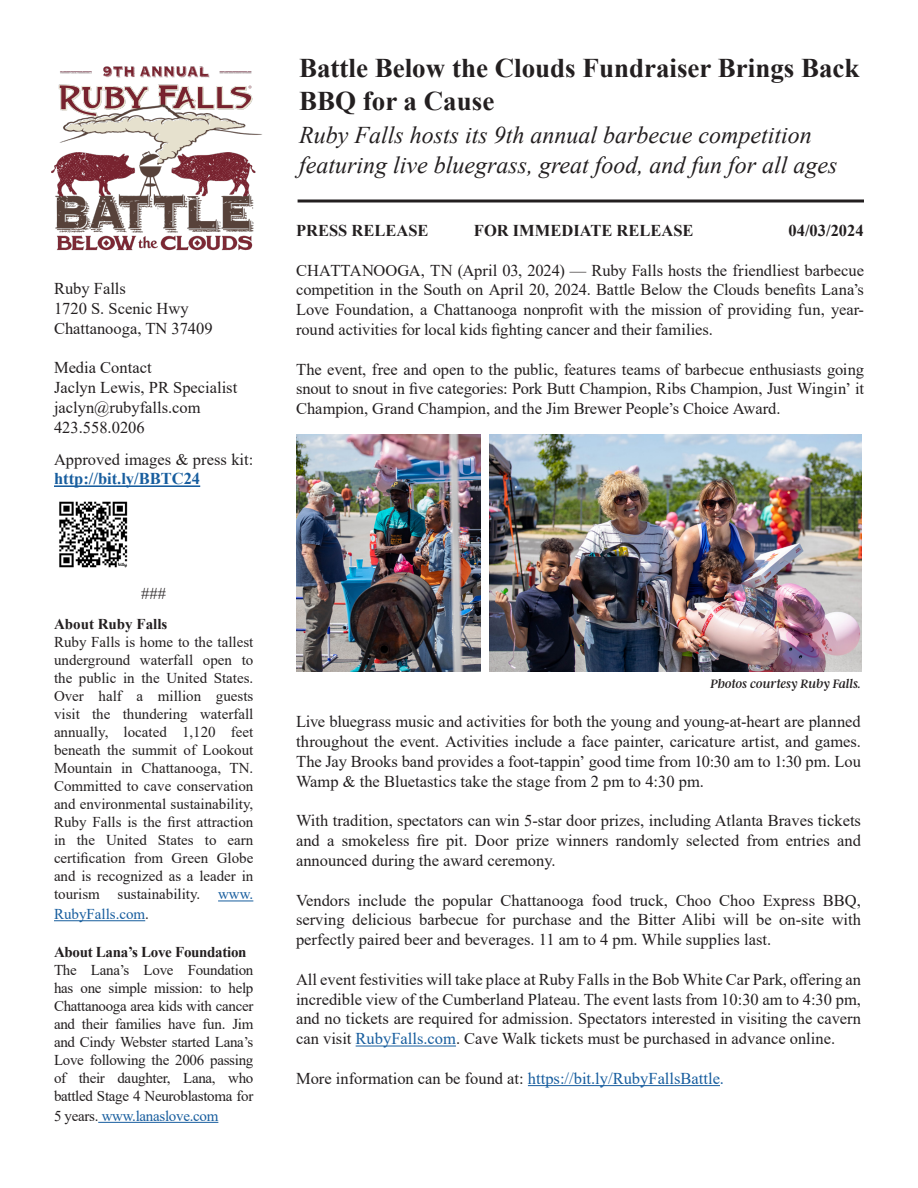
<style>
.page{position:relative;width:918px;height:1188px;background:#fff}
.page>*{position:absolute;margin:0;border:0;box-sizing:border-box;transform-origin:0 0}
.t1{font:700 27px/32.4px "Times New Roman";color:#231f20}
.t2{font:italic 24px/30px "Times New Roman";color:#231f20}
.t3{font:16.5px/19.8px "Times New Roman";color:#231f20;text-align:justify}
.t4{font:16.5px "Times New Roman";color:#175d9e}
.t5{font:700 16.5px "Times New Roman";color:#231f20}
.t6{font:15px/18px "Times New Roman";letter-spacing:-.01em;color:#231f20;text-align:justify}
.t7{font:700 15px "Times New Roman";letter-spacing:-.02em;color:#231f20}
.t8{font:15px "Times New Roman";letter-spacing:-.02em;color:#175d9e}
.t9{font:700 15px "Times New Roman";color:#231f20}
.t10{font:15px "Times New Roman";color:#175d9e}
.t11{font:italic 13.5px "Argent CF";letter-spacing:-.015em;color:#231f20}
.s1{font-weight:700;color:#175d9e}
.s2{color:#175d9e}
.s3{color:#231f20}
</style>
<div class="page">
<hr style="left:54px;top:485px;width:146px;height:2px;background:#175d9e">
<hr style="left:218px;top:901px;width:35px;height:1px;background:#175d9e">
<hr style="left:54px;top:920px;width:91px;height:1px;background:#175d9e">
<hr style="left:98px;top:1122px;width:120px;height:1px;background:#175d9e">
<hr style="left:298px;top:200px;width:566px;height:2px;background:#231f20">
<hr style="left:356px;top:1046px;width:100px;height:1px;background:#175d9e">
<hr style="left:528px;top:1085px;width:192px;height:1px;background:#175d9e">
<img style="left:51px;top:66px;width:211px;height:185px">
<img style="left:490px;top:434px;width:371px;height:238px">
<img style="left:59px;top:501px;width:69px;height:67px">
<img style="left:296px;top:434px;width:185px;height:238px">
<p class="t3" style="left:54px;top:278px;width:73px">Ruby Falls</p>
<p class="t3" style="left:54px;top:298px;width:136px">1720 S. Scenic Hwy</p>
<p class="t3" style="left:54px;top:318px;width:160px">Chattanooga, TN 37409</p>
<p class="t3" style="left:54px;top:357px;width:99px">Media Contact</p>
<p class="t3" style="left:54px;top:377px;width:185px">Jaclyn Lewis, PR Specialist</p>
<p class="t3" style="left:54px;top:397px;width:148px">jaclyn@rubyfalls.com</p>
<p class="t3" style="left:54px;top:417px;width:92px">423.558.0206</p>
<p class="t3" style="left:54px;top:449px;width:201px">Approved images &amp; press kit: <span class="s1">http://bit.ly/BBTC24</span></p>
<p class="t3" style="left:141px;top:583px;width:26px">###</p>
<p class="t9" style="left:54px;top:613px;width:115px">About Ruby Falls</p>
<p class="t6" style="left:54px;top:633px;width:201px">Ruby Falls is home to the tallest underground waterfall open to the public in the United States.<br>Over half a million guests visit the thundering waterfall annually, located 1,120 feet beneath the summit of Lookout Mountain in Chattanooga, TN.<br>Committed to cave conservation and environmental sustainability, Ruby Falls is the first attraction in the United States to earn certification from Green Globe and is recognized as a leader in tourism sustainability. <span class="s2">www.</span></p>
<p class="t10" style="left:54px;top:904px;width:96px">RubyFalls.com<span class="s3">.</span></p>
<p class="t7" style="left:54px;top:941px;width:194px">About Lana’s Love Foundation</p>
<p class="t6" style="left:54px;top:960px;width:201px">The Lana’s Love Foundation has one simple mission: to help Chattanooga area kids with cancer and their families have fun. Jim and Cindy Webster started Lana’s Love following the 2006 passing of their daughter, Lana, who battled Stage 4 Neuroblastoma for</p>
<p class="t8" style="left:54px;top:1105px;width:166px"><span class="s3">5 years.</span> www.lanaslove.com</p>
<p class="t1" style="left:299px;top:51px;width:562px">Battle Below the Clouds Fundraiser Brings Back<br>BBQ for a Cause</p>
<p class="t2" style="left:299px;top:119px;width:540px">Ruby Falls hosts its 9th annual barbecue competition featuring live bluegrass, great food, and fun for all ages</p>
<p class="t5" style="left:296px;top:219px;width:134px">PRESS RELEASE</p>
<p class="t5" style="left:474px;top:219px;width:221px">FOR IMMEDIATE RELEASE</p>
<p class="t5" style="left:789px;top:219px;width:77px">04/03/2024</p>
<p class="t3" style="left:296px;top:260px;width:569px">CHATTANOOGA, TN (April 03, 2024) — Ruby Falls hosts the friendliest barbecue competition in the South on April 20, 2024. Battle Below the Clouds benefits Lana’s Love Foundation, a Chattanooga nonprofit with the mission of providing fun, year&shy;round activities for local kids fighting cancer and their families.</p>
<p class="t3" style="left:296px;top:359px;width:570px">The event, free and open to the public, features teams of barbecue enthusiasts going snout to snout in five categories: Pork Butt Champion, Ribs Champion, Just Wingin’ it Champion, Grand Champion, and the Jim Brewer People’s Choice Award.</p>
<p class="t11" style="left:710px;top:677px;width:152px">Photos courtesy Ruby Falls.</p>
<p class="t3" style="left:296px;top:711px;width:566px">Live bluegrass music and activities for both the young and young-at-heart are planned throughout the event. Activities include a face painter, caricature artist, and games.<br>The Jay Brooks band provides a foot-tappin’ good time from 10:30 am to 1:30 pm. Lou Wamp &amp; the Bluetastics take the stage from 2 pm to 4:30 pm.</p>
<p class="t3" style="left:296px;top:810px;width:566px">With tradition, spectators can win 5-star door prizes, including Atlanta Braves tickets and a smokeless fire pit. Door prize winners randomly selected from entries and announced during the award ceremony.</p>
<p class="t3" style="left:296px;top:890px;width:566px">Vendors include the popular Chattanooga food truck, Choo Choo Express BBQ, serving delicious barbecue for purchase and the Bitter Alibi will be on-site with perfectly paired beer and beverages. 11 am to 4 pm. While supplies last.</p>
<p class="t3" style="left:296px;top:969px;width:566px">All event festivities will take place at Ruby Falls in the Bob White Car Park, offering an incredible view of the Cumberland Plateau. The event lasts from 10:30 am to 4:30 pm, and no tickets are required for admission. Spectators interested in visiting the cavern can visit <span class="s2">RubyFalls.com</span>. Cave Walk tickets must be purchased in advance online.</p>
<p class="t4" style="left:296px;top:1067px;width:430px"><span class="s3">More information can be found at:</span> https://bit.ly/RubyFallsBattle.</p>
</div>
